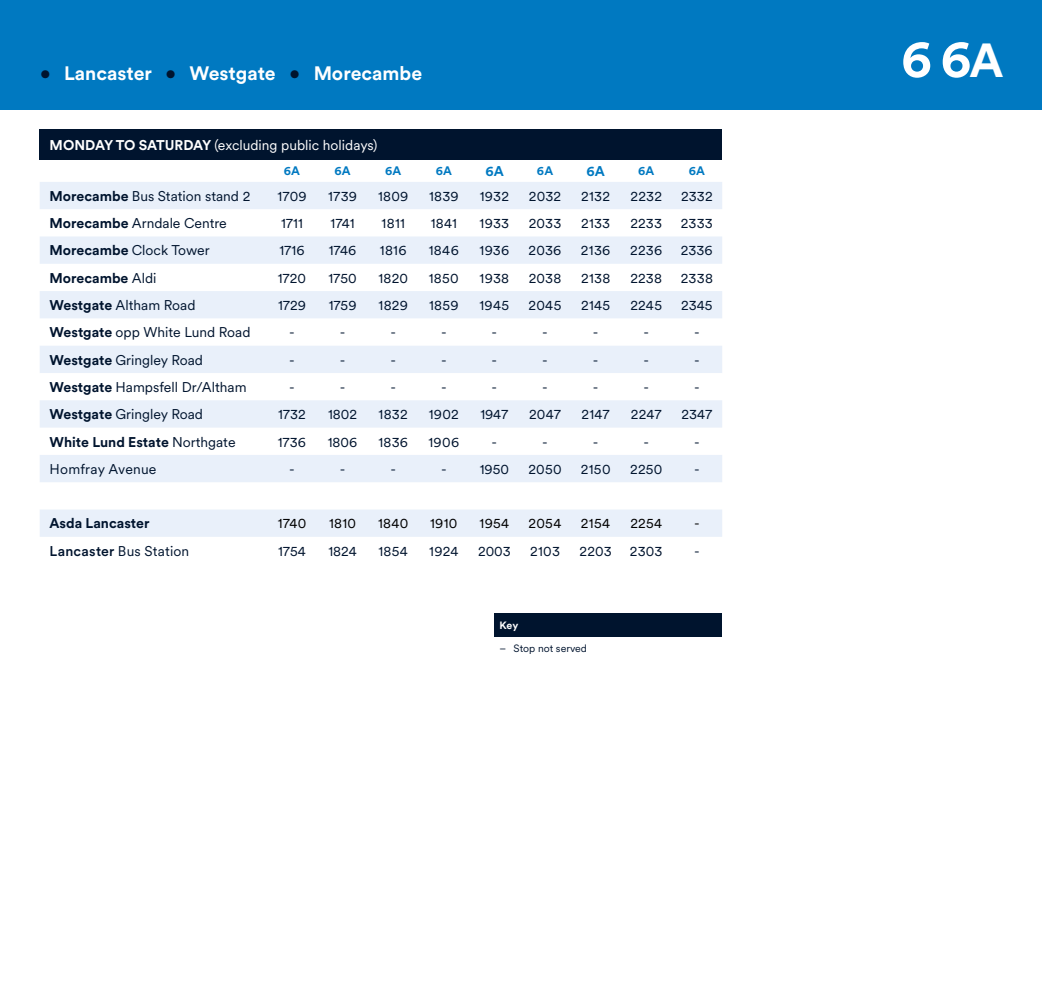
<style>
.page{position:relative;width:1042px;height:983px;background:#fff}
.page>*{position:absolute;margin:0;border:0;box-sizing:border-box;transform-origin:0 0}
.t1{font:700 52.5px "Stagecoach Circular";color:#fff}
.t2{font:700 19.25px "Stagecoach Circular";color:#fff}
.t3{font:14px "Stagecoach Circular";letter-spacing:.005em;color:#00142e}
.t4{font:700 14px "Stagecoach Circular";color:#00142e}
.t5{font:14px "Stagecoach Circular";color:#fff}
.t6{font:14px "Stagecoach Circular";letter-spacing:.025em;color:#000}
.t7{font:700 14px "Stagecoach Circular";color:#0079c1}
.t8{font:700 12.25px "Stagecoach Circular";letter-spacing:.01em;color:#0079c1}
.t9{font:10.5px "Stagecoach Circular";color:#00142e}
.t10{font:700 10.5px "Stagecoach Circular";color:#fff}
.s1{color:#00142e}
.s2{font-weight:700}
.s3{font-weight:400}
.s4{font-weight:500}
.s5{font-size:47.25px}
</style>
<div class="page">
<div style="left:0;top:0;width:1042px;height:109px;background:#0079c1"></div>
<div style="left:494px;top:613px;width:228px;height:23px;background:#00142e"></div>
<div style="left:40px;top:129px;width:682px;height:30px;background:#00142e"></div>
<svg style="left:40px;top:182px;width:682px;height:354px;fill:#e9f0fa"></svg>
<h2 class="t2" style="left:40px;top:60px;width:384px"><span class="s1">•</span> Lancaster <span class="s1">•</span> Westgate <span class="s1">•</span> Morecambe</h2>
<p class="t5" style="left:50px;top:135px;width:329px"><span class="s2">MONDAY TO SATURDAY</span> (excluding public holidays)</p>
<p class="t8" style="left:284px;top:162px;width:18px">6A</p>
<p class="t8" style="left:334px;top:162px;width:18px">6A</p>
<p class="t8" style="left:385px;top:162px;width:18px">6A</p>
<p class="t8" style="left:436px;top:162px;width:18px">6A</p>
<p class="t7" style="left:485px;top:161px;width:20px">6A</p>
<p class="t8" style="left:537px;top:162px;width:18px">6A</p>
<p class="t7" style="left:586px;top:161px;width:20px">6A</p>
<p class="t8" style="left:638px;top:162px;width:18px">6A</p>
<p class="t8" style="left:689px;top:162px;width:18px">6A</p>
<p class="t3" style="left:50px;top:186px;width:202px"><span class="s2">Morecambe</span> Bus Station stand 2</p>
<p class="t3" style="left:277px;top:186px;width:31px">1709</p>
<p class="t3" style="left:328px;top:186px;width:30px">1739</p>
<p class="t3" style="left:378px;top:186px;width:32px">1809</p>
<p class="t3" style="left:429px;top:186px;width:31px">1839</p>
<p class="t3" style="left:480px;top:186px;width:31px">1932</p>
<p class="t3" style="left:529px;top:186px;width:34px">2032</p>
<p class="t3" style="left:581px;top:186px;width:30px">2132</p>
<p class="t3" style="left:630px;top:186px;width:33px">2232</p>
<p class="t3" style="left:681px;top:186px;width:33px">2332</p>
<p class="t3" style="left:50px;top:214px;width:179px"><span class="s2">Morecambe</span> Arndale Centre</p>
<p class="t3" style="left:281px;top:214px;width:23px">1711</p>
<p class="t3" style="left:331px;top:214px;width:26px">1741</p>
<p class="t3" style="left:382px;top:214px;width:25px">1811</p>
<p class="t3" style="left:431px;top:214px;width:28px">1841</p>
<p class="t3" style="left:480px;top:214px;width:31px">1933</p>
<p class="t3" style="left:529px;top:214px;width:34px">2033</p>
<p class="t3" style="left:581px;top:214px;width:31px">2133</p>
<p class="t3" style="left:630px;top:214px;width:33px">2233</p>
<p class="t3" style="left:681px;top:214px;width:34px">2333</p>
<p class="t3" style="left:50px;top:241px;width:162px"><span class="s2">Morecambe</span> Clock Tower</p>
<p class="t3" style="left:279px;top:241px;width:27px">1716</p>
<p class="t3" style="left:329px;top:241px;width:29px">1746</p>
<p class="t3" style="left:380px;top:241px;width:28px">1816</p>
<p class="t3" style="left:429px;top:241px;width:32px">1846</p>
<p class="t3" style="left:479px;top:241px;width:31px">1936</p>
<p class="t3" style="left:528px;top:241px;width:34px">2036</p>
<p class="t3" style="left:581px;top:241px;width:31px">2136</p>
<p class="t3" style="left:630px;top:241px;width:33px">2236</p>
<p class="t3" style="left:681px;top:241px;width:33px">2336</p>
<p class="t4" style="left:50px;top:268px;width:108px">Morecambe <span class="s3">Aldi</span></p>
<p class="t3" style="left:278px;top:268px;width:30px">1720</p>
<p class="t3" style="left:328px;top:268px;width:30px">1750</p>
<p class="t3" style="left:378px;top:268px;width:31px">1820</p>
<p class="t3" style="left:429px;top:268px;width:32px">1850</p>
<p class="t3" style="left:480px;top:268px;width:31px">1938</p>
<p class="t3" style="left:529px;top:268px;width:34px">2038</p>
<p class="t3" style="left:581px;top:268px;width:31px">2138</p>
<p class="t3" style="left:630px;top:268px;width:33px">2238</p>
<p class="t3" style="left:681px;top:268px;width:34px">2338</p>
<p class="t3" style="left:50px;top:296px;width:147px"><span class="s2">Westgate</span> Altham Road</p>
<p class="t3" style="left:278px;top:296px;width:29px">1729</p>
<p class="t3" style="left:329px;top:296px;width:29px">1759</p>
<p class="t3" style="left:378px;top:296px;width:31px">1829</p>
<p class="t3" style="left:429px;top:296px;width:31px">1859</p>
<p class="t3" style="left:479px;top:296px;width:31px">1945</p>
<p class="t3" style="left:528px;top:296px;width:34px">2045</p>
<p class="t3" style="left:581px;top:296px;width:31px">2145</p>
<p class="t3" style="left:630px;top:296px;width:33px">2245</p>
<p class="t3" style="left:681px;top:296px;width:33px">2345</p>
<p class="t3" style="left:50px;top:323px;width:202px"><span class="s2">Westgate</span> opp White Lund Road</p>
<p class="t3" style="left:289px;top:323px;width:7px">-</p>
<p class="t3" style="left:340px;top:323px;width:7px">-</p>
<p class="t3" style="left:390px;top:323px;width:7px">-</p>
<p class="t3" style="left:441px;top:323px;width:7px">-</p>
<p class="t3" style="left:492px;top:323px;width:7px">-</p>
<p class="t3" style="left:542px;top:323px;width:7px">-</p>
<p class="t3" style="left:593px;top:323px;width:7px">-</p>
<p class="t3" style="left:643px;top:323px;width:7px">-</p>
<p class="t3" style="left:694px;top:323px;width:7px">-</p>
<p class="t3" style="left:50px;top:350px;width:155px"><span class="s2">Westgate</span> Gringley Road</p>
<p class="t3" style="left:289px;top:350px;width:7px">-</p>
<p class="t3" style="left:340px;top:350px;width:7px">-</p>
<p class="t3" style="left:390px;top:350px;width:7px">-</p>
<p class="t3" style="left:441px;top:350px;width:7px">-</p>
<p class="t3" style="left:492px;top:350px;width:7px">-</p>
<p class="t3" style="left:542px;top:350px;width:7px">-</p>
<p class="t3" style="left:593px;top:350px;width:7px">-</p>
<p class="t3" style="left:643px;top:350px;width:7px">-</p>
<p class="t3" style="left:694px;top:350px;width:7px">-</p>
<p class="t3" style="left:50px;top:377px;width:198px"><span class="s2">Westgate</span> Hampsfell Dr/Altham</p>
<p class="t3" style="left:289px;top:377px;width:7px">-</p>
<p class="t3" style="left:340px;top:377px;width:7px">-</p>
<p class="t3" style="left:390px;top:377px;width:7px">-</p>
<p class="t3" style="left:441px;top:377px;width:7px">-</p>
<p class="t3" style="left:491px;top:377px;width:7px">-</p>
<p class="t3" style="left:542px;top:377px;width:7px">-</p>
<p class="t3" style="left:593px;top:377px;width:7px">-</p>
<p class="t3" style="left:643px;top:377px;width:7px">-</p>
<p class="t3" style="left:694px;top:377px;width:7px">-</p>
<p class="t3" style="left:50px;top:405px;width:155px"><span class="s2">Westgate</span> Gringley Road</p>
<p class="t3" style="left:278px;top:405px;width:29px">1732</p>
<p class="t3" style="left:328px;top:405px;width:30px">1802</p>
<p class="t3" style="left:379px;top:405px;width:31px">1832</p>
<p class="t3" style="left:429px;top:405px;width:32px">1902</p>
<p class="t3" style="left:480px;top:405px;width:30px">1947</p>
<p class="t3" style="left:529px;top:405px;width:33px">2047</p>
<p class="t3" style="left:581px;top:405px;width:30px">2147</p>
<p class="t3" style="left:631px;top:405px;width:32px">2247</p>
<p class="t3" style="left:681px;top:405px;width:32px">2347</p>
<p class="t4" style="left:50px;top:432px;width:187px">White Lund Estate <span class="s3">Northgate</span></p>
<p class="t3" style="left:278px;top:432px;width:30px">1736</p>
<p class="t3" style="left:328px;top:432px;width:31px">1806</p>
<p class="t3" style="left:378px;top:432px;width:31px">1836</p>
<p class="t3" style="left:428px;top:432px;width:32px">1906</p>
<p class="t3" style="left:492px;top:432px;width:7px">-</p>
<p class="t3" style="left:542px;top:432px;width:7px">-</p>
<p class="t3" style="left:593px;top:432px;width:7px">-</p>
<p class="t3" style="left:643px;top:432px;width:7px">-</p>
<p class="t3" style="left:694px;top:432px;width:7px">-</p>
<p class="t3" style="left:50px;top:459px;width:108px">Homfray Avenue</p>
<p class="t3" style="left:289px;top:459px;width:7px">-</p>
<p class="t3" style="left:340px;top:459px;width:7px">-</p>
<p class="t3" style="left:390px;top:459px;width:7px">-</p>
<p class="t3" style="left:441px;top:459px;width:70px">- 1950</p>
<p class="t3" style="left:528px;top:459px;width:35px">2050</p>
<p class="t3" style="left:581px;top:459px;width:31px">2150</p>
<p class="t3" style="left:630px;top:459px;width:34px">2250</p>
<p class="t3" style="left:694px;top:459px;width:7px">-</p>
<p class="t4" style="left:50px;top:514px;width:101px">Asda Lancaster</p>
<p class="t6" style="left:278px;top:514px;width:30px">1740</p>
<p class="t6" style="left:329px;top:514px;width:29px">1810</p>
<p class="t6" style="left:378px;top:514px;width:32px">1840</p>
<p class="t6" style="left:430px;top:514px;width:29px">1910</p>
<p class="t6" style="left:479px;top:514px;width:31px">1954</p>
<p class="t6" style="left:528px;top:514px;width:34px">2054</p>
<p class="t6" style="left:581px;top:514px;width:31px">2154</p>
<p class="t6" style="left:630px;top:514px;width:33px">2254</p>
<p class="t6" style="left:694px;top:514px;width:7px">-</p>
<p class="t3" style="left:50px;top:541px;width:141px"><span class="s4">Lancaster</span> Bus Station</p>
<p class="t3" style="left:278px;top:541px;width:29px">1754</p>
<p class="t3" style="left:328px;top:541px;width:30px">1824</p>
<p class="t3" style="left:378px;top:541px;width:31px">1854</p>
<p class="t3" style="left:429px;top:541px;width:31px">1924</p>
<p class="t3" style="left:478px;top:541px;width:34px">2003</p>
<p class="t3" style="left:530px;top:541px;width:31px">2103</p>
<p class="t3" style="left:579px;top:541px;width:34px">2203</p>
<p class="t3" style="left:630px;top:541px;width:34px">2303</p>
<p class="t3" style="left:694px;top:541px;width:7px">-</p>
<p class="t10" style="left:499px;top:618px;width:21px">Key</p>
<p class="t9" style="left:499px;top:641px;width:89px">– Stop not served</p>
<h1 class="t1" style="left:901px;top:22px;width:104px">6 6<span class="s5">A</span></h1>
</div>
